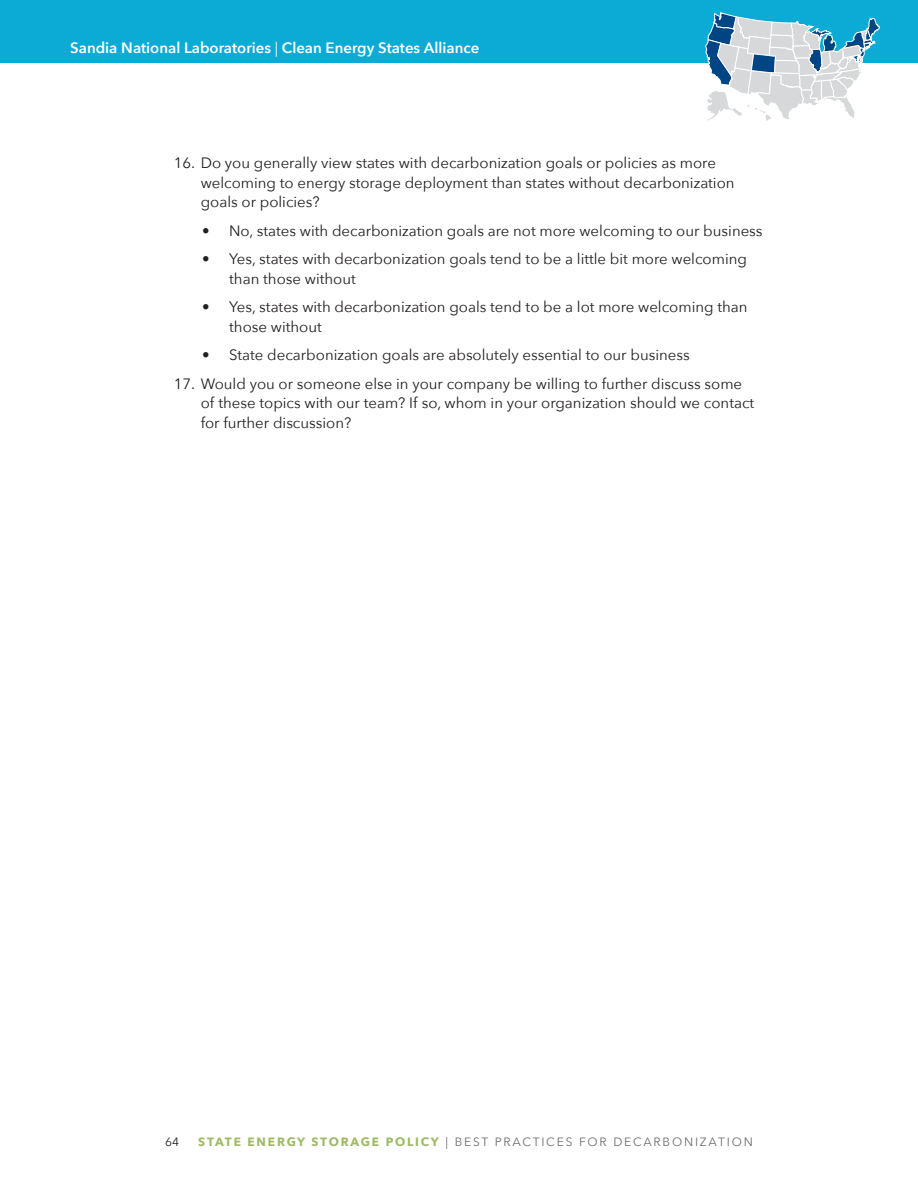
<style>
.page{position:relative;width:918px;height:1188px;background:#fff}
.page>*{position:absolute;margin:0;border:0;box-sizing:border-box;transform-origin:0 0}
.t1{font:15px/19.5px "Avenir Next";color:#231f20}
.t2{font:600 15px "Avenir Next";color:#fff}
.t3{font:12px "Avenir Next";letter-spacing:.15em;color:#6c6d70}
.t4{font:12px "Avenir Next";color:#231f20}
.s1{font-weight:400}
.s2{font-weight:700;color:#9eba65}
</style>
<div class="page">
<div style="left:0;top:0;width:918px;height:63px;background:#0babd5"></div>
<svg style="left:705px;top:12px;width:175px;height:109px"></svg>
<p class="t2" style="left:70px;top:35px;width:411px">Sandia National Laboratories <span class="s1">|</span> Clean Energy States Alliance</p>
<p class="t1" style="left:201px;top:152px;width:535px;text-indent:-27px">16. Do you generally view states with decarbonization goals or policies as more welcoming to energy storage deployment than states without decarbonization goals or policies?</p>
<p class="t1" style="left:202px;top:220px;width:562px">• No, states with decarbonization goals are not more welcoming to our business</p>
<p class="t1" style="left:229px;top:248px;width:519px;text-indent:-27px">• Yes, states with decarbonization goals tend to be a little bit more welcoming than those without</p>
<p class="t1" style="left:229px;top:296px;width:520px;text-indent:-27px">• Yes, states with decarbonization goals tend to be a lot more welcoming than those without</p>
<p class="t1" style="left:202px;top:344px;width:489px">• State decarbonization goals are absolutely essential to our business</p>
<p class="t1" style="left:201px;top:373px;width:555px;text-indent:-27px">17. Would you or someone else in your company be willing to further discuss some of these topics with our team? If so, whom in your organization should we contact for further discussion?</p>
<p class="t4" style="left:165px;top:1131px;width:15px">64</p>
<p class="t3" style="left:198px;top:1131px;width:556px"><span class="s2">STATE ENERGY STORAGE POLICY</span> | BEST PRACTICES FOR DECARBONIZATION</p>
</div>
